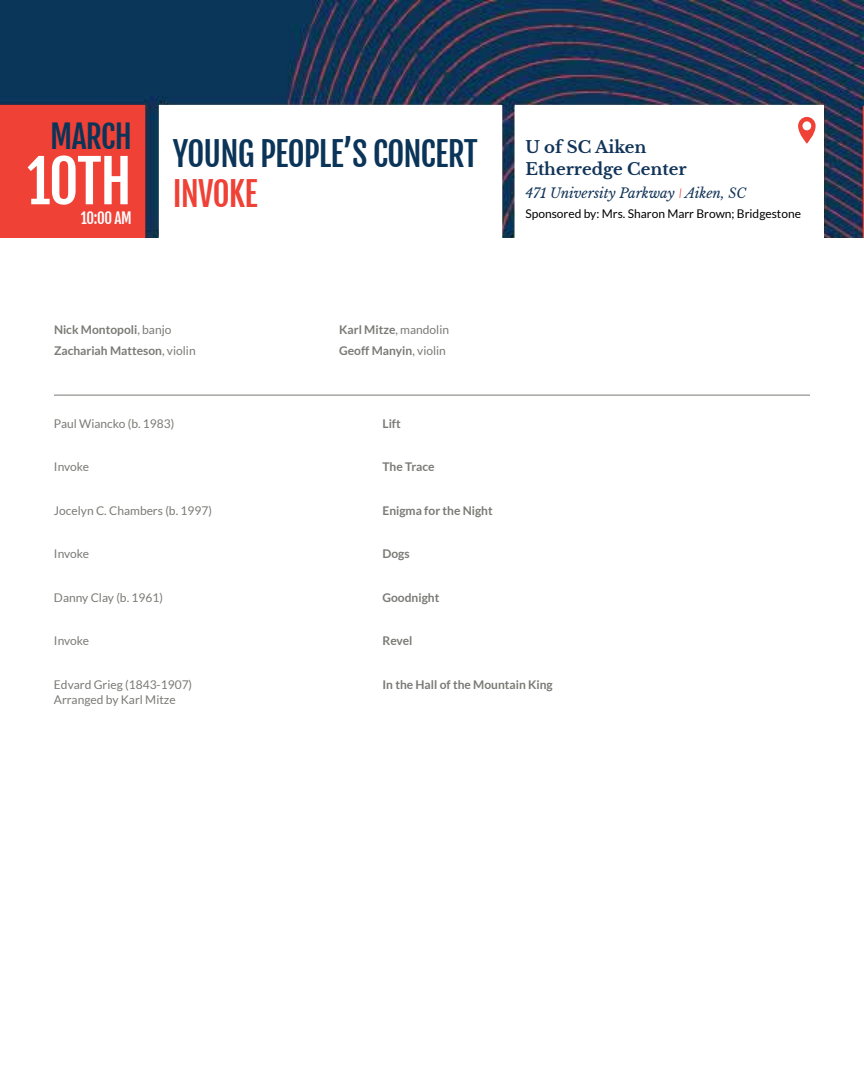
<style>
.page{position:relative;width:864px;height:1080px;background:#fff}
.page>*{position:absolute;margin:0;border:0;box-sizing:border-box;transform-origin:0 0}
.t1{font:58.05px "Fjalla One";color:#fff}
.t2{font:33.15px "Fjalla One";letter-spacing:-.025em;color:#0b3459}
.t3{font:33.15px "Fjalla One";letter-spacing:-.025em;color:#ef4136}
.t4{font:31.5px "Fjalla One";letter-spacing:-.025em;color:#0b3459}
.t5{font:700 16.5px/22.5px "Libre Baskerville";color:#113458}
.t6{font:15px "Fjalla One";color:#fff}
.t7{font:italic 13.5px "Libre Baskerville";color:#113458}
.t8{font:700 12px/21.8px "Lato";color:#7a7a75}
.t9{font:12px "Lato";color:#7a7a75}
.t10{font:12px "Lato";color:#000}
.s1{font-weight:400}
.s2{font-family:"Lato";font-weight:300;color:#ef4136}
</style>
<div class="page">
<img style="left:0;top:0;width:864px;height:238px">
<div style="left:0;top:106px;width:145px;height:136px;background:#ef4136"></div>
<div style="left:159px;top:105px;width:343px;height:137px;background:#fff"></div>
<div style="left:515px;top:105px;width:309px;height:137px;background:#fff"></div>
<svg style="left:798px;top:117px;width:18px;height:27px"></svg>
<hr style="left:863px;top:106px;width:1px;height:137px;background:#ef4136">
<div style="left:0;top:239px;width:864px;height:841px;background:#fff"></div>
<hr style="left:54px;top:395px;width:756px;height:1px;background:#7a7a75">
<h3 class="t4" style="left:50px;top:117px;width:83px">MARCH</h3>
<h1 class="t1" style="left:27px;top:146px;width:106px">10TH</h1>
<p class="t6" style="left:81px;top:209px;width:52px">10:00 AM</p>
<h2 class="t2" style="left:173px;top:134px;width:307px">YOUNG PEOPLE’S CONCERT</h2>
<h2 class="t3" style="left:173px;top:174px;width:86px">INVOKE</h2>
<p class="t8" style="left:54px;top:318px;width:143px">Nick Montopoli<span class="s1">, banjo<br></span>Zachariah Matteson<span class="s1">, violin</span></p>
<p class="t8" style="left:339px;top:318px;width:111px">Karl Mitze<span class="s1">, mandolin<br></span>Geoff Manyin<span class="s1">, violin</span></p>
<h3 class="t5" style="left:525px;top:136px;width:163px">U of SC Aiken<br>Etherredge Center</h3>
<p class="t7" style="left:525px;top:185px;width:222px">471 University Parkway <span class="s2">I</span> Aiken, SC</p>
<p class="t10" style="left:525px;top:207px;width:277px">Sponsored by: Mrs. Sharon Marr Brown; Bridgestone</p>
<p class="t9" style="left:54px;top:417px;width:122px">Paul Wiancko (b. 1983)</p>
<p class="t8" style="left:382px;top:412px;width:20px">Lift</p>
<p class="t9" style="left:54px;top:460px;width:37px">Invoke</p>
<p class="t8" style="left:382px;top:456px;width:54px">The Trace</p>
<p class="t9" style="left:54px;top:504px;width:159px">Jocelyn C. Chambers (b. 1997)</p>
<p class="t8" style="left:382px;top:499px;width:112px">Enigma for the Night</p>
<p class="t9" style="left:54px;top:547px;width:37px">Invoke</p>
<p class="t8" style="left:382px;top:543px;width:29px">Dogs</p>
<p class="t9" style="left:54px;top:591px;width:110px">Danny Clay (b. 1961)</p>
<p class="t8" style="left:382px;top:586px;width:58px">Goodnight</p>
<p class="t9" style="left:54px;top:634px;width:37px">Invoke</p>
<p class="t8" style="left:382px;top:630px;width:31px">Revel</p>
<p class="t9" style="left:54px;top:678px;width:140px">Edvard Grieg (1843-1907)</p>
<p class="t8" style="left:382px;top:673px;width:172px">In the Hall of the Mountain King</p>
<p class="t9" style="left:54px;top:693px;width:123px">Arranged by Karl Mitze</p>
</div>
